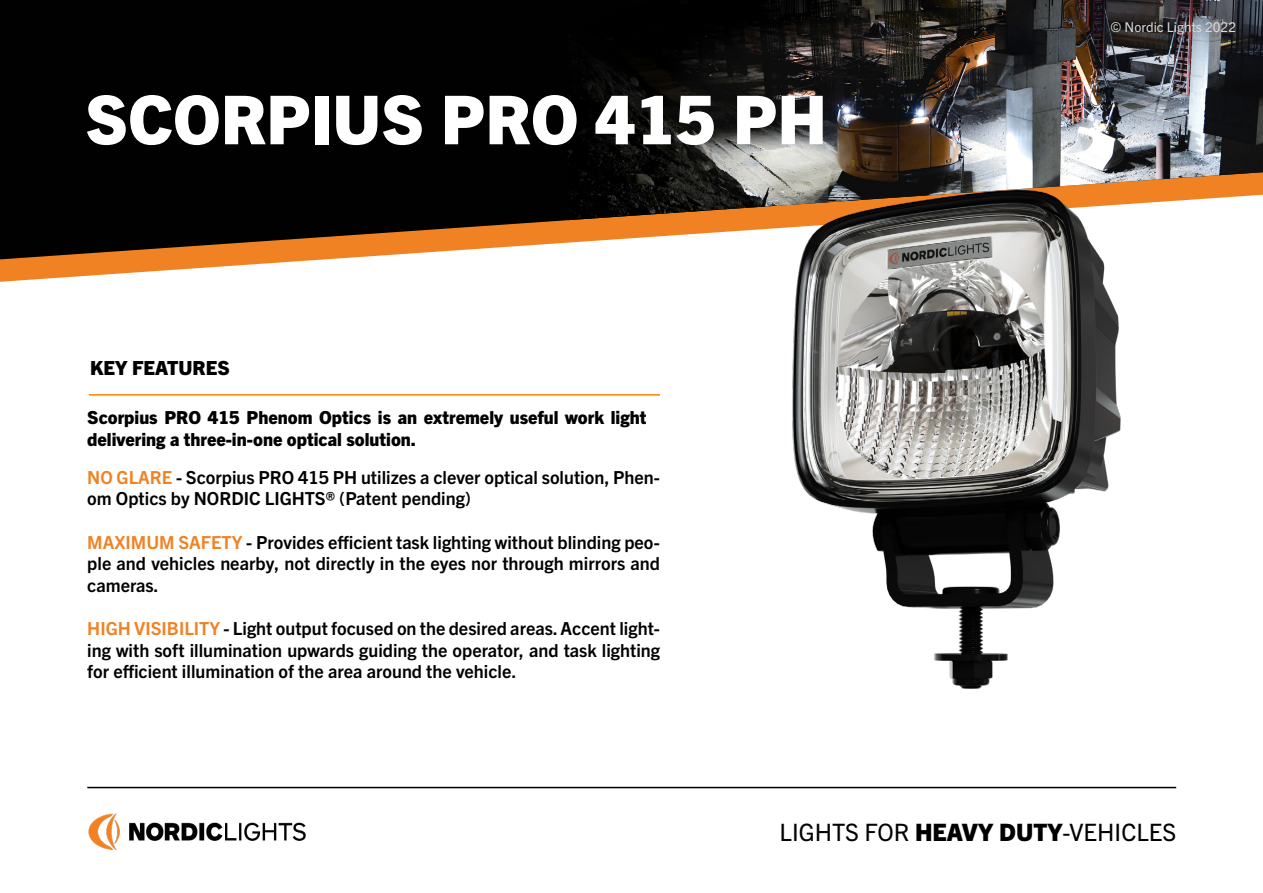
<style>
.page{position:relative;width:1263px;height:893px;background:#fff}
.page>*{position:absolute;margin:0;border:0;box-sizing:border-box;transform-origin:0 0}
.t1{font:800 67.5px "Trade Gothic Next LT Pro";color:#fff}
.t2{font:24px "Trade Gothic Next LT Pro";color:#000}
.t3{font:800 19.5px "Trade Gothic Next LT Pro";color:#000}
.t4{font:700 18px/21.6px "Trade Gothic Next LT Pro";color:#000;text-align:justify}
.t5{font:800 18px/21.6px "Trade Gothic Next LT Pro";color:#000}
.t6{font:13.5px "Trade Gothic Next LT Pro";color:#dbdada}
.s1{color:#f08223}
.s2{font-weight:800}
</style>
<div class="page">
<hr style="left:87px;top:787px;width:1089px;height:1px;background:#000">
<img style="left:88px;top:813px;width:218px;height:37px">
<svg style="left:0;top:259px;width:330px;height:23px"></svg>
<hr style="left:89px;top:394px;width:571px;height:2px;background:#ff8200">
<svg style="left:0;top:0;width:701px;height:259px;background:#1a120b"></svg>
<img style="left:568px;top:0;width:695px;height:220px">
<img style="left:701px;top:170px;width:541px;height:519px">
<h1 class="t1" style="left:85px;top:73px;width:743px">SCORPIUS PRO 415 PH</h1>
<p class="t3" style="left:90px;top:354px;width:141px">KEY FEATURES</p>
<p class="t5" style="left:87px;top:405px;width:560px">Scorpius PRO 415 Phenom Optics is an extremely useful work light delivering a three-in-one optical solution.</p>
<p class="t4" style="left:87px;top:465px;width:574px"><span class="s1">NO GLARE</span> - Scorpius PRO 415 PH utilizes a clever optical solution, Phen&shy;om Optics by NORDIC LIGHTS® (Patent pending)</p>
<p class="t4" style="left:87px;top:530px;width:574px"><span class="s1">MAXIMUM SAFETY</span> - Provides efficient task lighting without blinding peo&shy;ple and vehicles nearby, not directly in the eyes nor through mirrors and cameras.</p>
<p class="t4" style="left:87px;top:616px;width:574px"><span class="s1">HIGH VISIBILITY</span> - Light output focused on the desired areas. Accent light&shy;ing with soft illumination upwards guiding the operator, and task lighting for efficient illumination of the area around the vehicle.</p>
<p class="t6" style="left:1110px;top:18px;width:127px">© Nordic Lights 2022</p>
<h2 class="t2" style="left:780px;top:816px;width:398px">LIGHTS FOR <span class="s2">HEAVY DUTY</span>-VEHICLES</h2>
</div>
